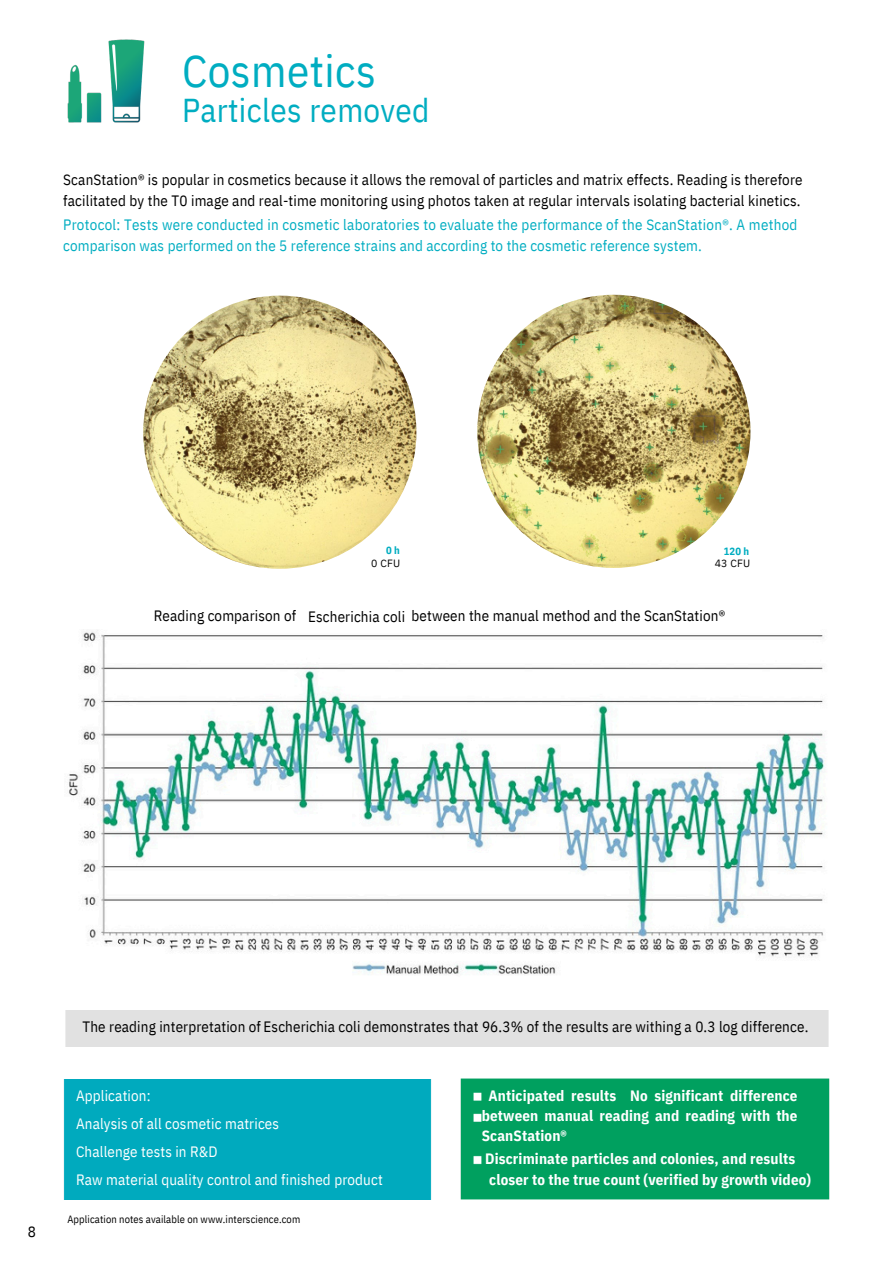
<style>
.page{position:relative;width:894px;height:1264px;background:#fff}
.page>*{position:absolute;margin:0;border:0;box-sizing:border-box;transform-origin:0 0}
.t1{font:45px "IBM Plex Sans Cond";letter-spacing:.01em;color:#00adc1}
.t2{font:33px "IBM Plex Sans Cond";letter-spacing:.01em;color:#00adc1}
.t3{font:15px/20.2px "IBM Plex Sans Cond";letter-spacing:.01em;color:#000}
.t4{font:15px/20.2px "IBM Plex Sans Cond";letter-spacing:.02em;color:#00adc1}
.t5{font:700 15px/20.2px "IBM Plex Sans Cond";letter-spacing:.01em;color:#fff;text-align:justify}
.t6{font:15px/28.2px "IBM Plex Sans Cond";letter-spacing:.01em;color:#fff}
.t7{font:10.5px "IBM Plex Sans Cond";letter-spacing:.01em;color:#000}
.t8{font:10.5px "IBM Plex Sans";letter-spacing:.02em;color:#000}
.t9{font:700 10.5px "IBM Plex Sans Cond";color:#00adc1}
</style>
<div class="page">
<img style="left:69px;top:630px;width:756px;height:345px">
<img style="left:477px;top:295px;width:273px;height:273px;border-radius:50%">
<div style="left:63px;top:1079px;width:368px;height:120px;background:#00aabe"></div>
<img style="left:67px;top:39px;width:78px;height:84px">
<div style="left:460px;top:1078px;width:370px;height:122px;background:#00a05f"></div>
<img style="left:143px;top:295px;width:273px;height:274px;border-radius:50%">
<p class="t1" style="left:182px;top:41px;width:195px">Cosmetics</p>
<h4 class="t2" style="left:182px;top:88px;width:249px">Particles removed</h4>
<h4 class="t3" style="left:63px;top:170px;width:740px">ScanStation® is popular in cosmetics because it allows the removal of particles and matrix effects. Reading is therefore facilitated by the T0 image and real-time monitoring using photos taken at regular intervals isolating bacterial kinetics.</h4>
<h4 class="t4" style="left:63px;top:215px;width:735px">Protocol: Tests were conducted in cosmetic laboratories to evaluate the performance of the ScanStation®. A method comparison was performed on the 5 reference strains and according to the cosmetic reference system.</h4>
<h4 class="t9" style="left:386px;top:543px;width:15px">0h</h4>
<p class="t9" style="left:723px;top:544px;width:27px">120 h</p>
<p class="t8" style="left:371px;top:556px;width:31px">0 CFU</p>
<h4 class="t8" style="left:714px;top:556px;width:37px">43 CFU</h4>
<h4 class="t3" style="left:154px;top:605px;width:144px">Reading comparison of</h4>
<h6 class="t3" style="left:308px;top:605px;width:418px">Escherichia coli between the manual method and the ScanStation®</h6>
<p class="t3" style="left:28px;top:1220px;width:10px">8</p>
<h2 class="t3" style="left:82px;top:1016px;width:727px">The reading interpretation of Escherichia coli demonstrates that 96.3% of the results are withing a 0.3 log difference.</h2>
<p class="t6" style="left:76px;top:1080px;width:308px">Application:<br>Analysis of all cosmetic matrices<br>Challenge tests in R&amp;D<br>Raw material quality control and finished product</p>
<h4 class="t7" style="left:67px;top:1212px;width:234px">Application notes available on www.interscience.com</h4>
<p class="t5" style="left:481px;top:1084px;width:317px;text-indent:7px">Anticipated results No significant difference between manual reading and reading with the ScanStation®</p>
<h6 class="t5" style="left:485px;top:1147px;width:311px">Discriminate particles and colonies, and results</h6>
<h5 class="t5" style="left:489px;top:1168px;width:323px">closer to the true count (verified by growth video)</h5>
</div>
